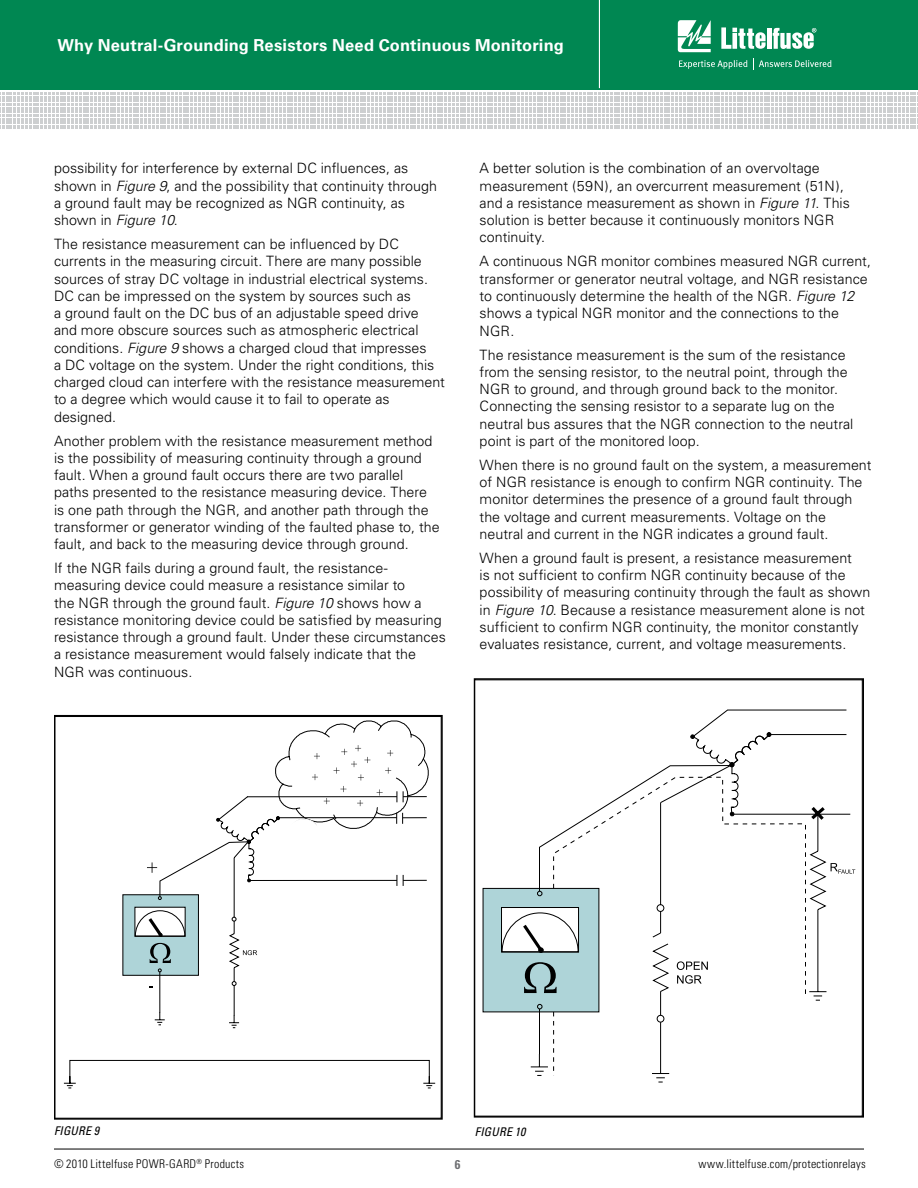
<style>
.page{position:relative;width:918px;height:1188px;background:#fff}
.page>*{position:absolute;margin:0;border:0;box-sizing:border-box;transform-origin:0 0}
.t1{font:700 16.5px "Univers";letter-spacing:.01em;color:#fff}
.t2{font:300 14.25px/17.2px "Univers";color:#000}
.t3{font:700 condensed 12.75px "Univers";color:#6d6e71}
.t4{font:300 condensed 12px "Univers LT Std";letter-spacing:.02em;color:#000}
.t5{font:italic condensed 12px "Univers";letter-spacing:.015em;color:#000}
.s1{font-style:italic}
</style>
<div class="page">
<div style="left:0;top:0;width:918px;height:89px;background:#008752"></div>
<hr style="left:599px;top:0;width:1px;height:88px;background:#fff">
<hr style="left:54px;top:1149px;width:810px;height:1px;background:#000">
<svg style="left:678px;top:20px;width:33px;height:32px"></svg>
<hr style="left:767px;top:28px;width:4px;height:21px;background:#fff">
<svg style="left:773px;top:28px;width:43px;height:21px"></svg>
<svg style="left:721px;top:27px;width:45px;height:22px"></svg>
<svg style="left:679px;top:60px;width:68px;height:9px"></svg>
<svg style="left:753px;top:58px;width:78px;height:12px"></svg>
<svg style="left:0;top:92px;width:918px;height:35px"></svg>
<svg style="left:63px;top:720px;width:373px;height:369px"></svg>
<svg style="left:134px;top:721px;width:295px;height:308px"></svg>
<div style="left:54px;top:715px;width:389px;height:405px;border:2px solid #000"></div>
<svg style="left:54px;top:1148px;width:50px;height:2px"></svg>
<svg style="left:482px;top:709px;width:374px;height:374px"></svg>
<svg style="left:690px;top:732px;width:81px;height:85px"></svg>
<div style="left:474px;top:678px;width:390px;height:440px;border:2px solid #000"></div>
<svg style="left:472px;top:1148px;width:58px;height:2px"></svg>
<p class="t1" style="left:58px;top:35px;width:508px">Why Neutral-Grounding Resistors Need Continuous Monitoring</p>
<p class="t2" style="left:54px;top:160px;width:384px">possibility for interference by external DC influences, as shown in <span class="s1">Figure 9</span>, and the possibility that continuity through a ground fault may be recognized as NGR continuity, as shown in <span class="s1">Figure 10</span>.</p>
<p class="t2" style="left:54px;top:235px;width:393px">The resistance measurement can be influenced by DC currents in the measuring circuit. There are many possible sources of stray DC voltage in industrial electrical systems.<br>DC can be impressed on the system by sources such as<br>a ground fault on the DC bus of an adjustable speed drive and more obscure sources such as atmospheric electrical conditions. <span class="s1">Figure 9</span> shows a charged cloud that impresses<br>a DC voltage on the system. Under the right conditions, this charged cloud can interfere with the resistance measurement to a degree which would cause it to fail to operate as designed.</p>
<p class="t2" style="left:54px;top:432px;width:387px">Another problem with the resistance measurement method is the possibility of measuring continuity through a ground fault. When a ground fault occurs there are two parallel paths presented to the resistance measuring device. There is one path through the NGR, and another path through the transformer or generator winding of the faulted phase to, the fault, and back to the measuring device through ground.</p>
<p class="t2" style="left:54px;top:560px;width:393px">If the NGR fails during a ground fault, the resistance&shy;measuring device could measure a resistance similar to<br>the NGR through the ground fault. <span class="s1">Figure 10</span> shows how a resistance monitoring device could be satisfied by measuring resistance through a ground fault. Under these circumstances a resistance measurement would falsely indicate that the NGR was continuous.</p>
<p class="t2" style="left:480px;top:160px;width:372px">A better solution is the combination of an overvoltage measurement (59N), an overcurrent measurement (51N), and a resistance measurement as shown in <span class="s1">Figure 11</span>. This solution is better because it continuously monitors NGR continuity.</p>
<p class="t2" style="left:480px;top:253px;width:393px">A continuous NGR monitor combines measured NGR current, transformer or generator neutral voltage, and NGR resistance to continuously determine the health of the NGR. <span class="s1">Figure 12 </span>shows a typical NGR monitor and the connections to the NGR.</p>
<p class="t2" style="left:480px;top:346px;width:375px">The resistance measurement is the sum of the resistance from the sensing resistor, to the neutral point, through the NGR to ground, and through ground back to the monitor.<br>Connecting the sensing resistor to a separate lug on the neutral bus assures that the NGR connection to the neutral point is part of the monitored loop.</p>
<p class="t2" style="left:480px;top:456px;width:393px">When there is no ground fault on the system, a measurement of NGR resistance is enough to confirm NGR continuity. The monitor determines the presence of a ground fault through the voltage and current measurements. Voltage on the neutral and current in the NGR indicates a ground fault.</p>
<p class="t2" style="left:480px;top:549px;width:392px">When a ground fault is present, a resistance measurement<br>is not sufficient to confirm NGR continuity because of the possibility of measuring continuity through the fault as shown in <span class="s1">Figure 10</span>. Because a resistance measurement alone is not sufficient to confirm NGR continuity, the monitor constantly evaluates resistance, current, and voltage measurements.</p>
<p class="t5" style="left:54px;top:1124px;width:47px">FIGURE 9</p>
<p class="t5" style="left:475px;top:1124px;width:52px">FIGURE 10</p>
<p class="t4" style="left:54px;top:1157px;width:192px">© 2010 Littelfuse POWR-GARD<sup>®</sup> Products</p>
<p class="t4" style="left:699px;top:1157px;width:169px">www.littelfuse.com/protectionrelays</p>
<p class="t3" style="left:455px;top:1156px;width:7px">6</p>
</div>
